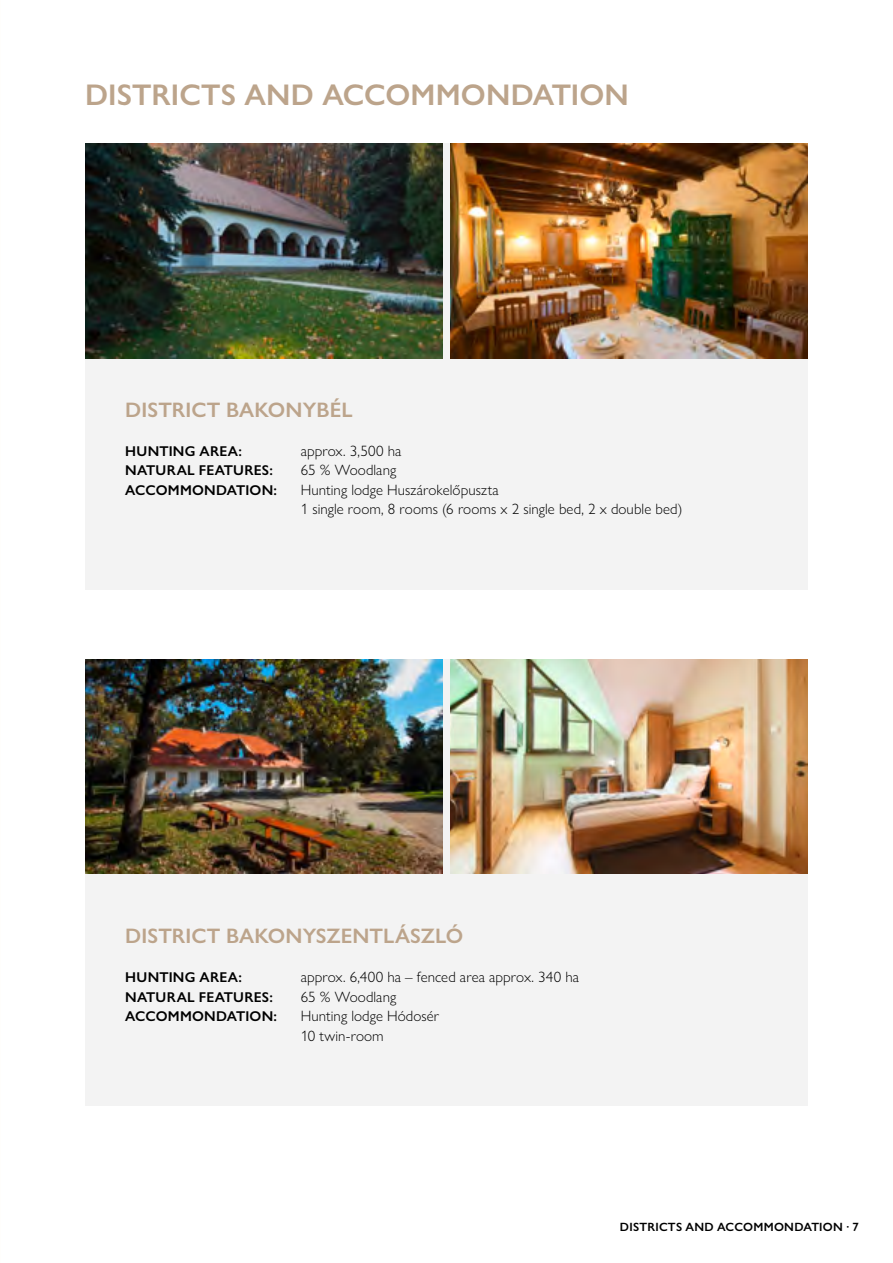
<style>
.page{position:relative;width:893px;height:1263px;background:#fff}
.page>*{position:absolute;margin:0;border:0;box-sizing:border-box;transform-origin:0 0}
.t1{font:600 30px "Gill Sans Nova";letter-spacing:.005em;color:#bca48b}
.t2{font:600 21px "Gill Sans Nova";letter-spacing:.005em;color:#bca48b}
.t3{font:300 15px/19.5px "Gill Sans Nova";letter-spacing:.005em;color:#000}
.t4{font:600 14.25px "Gill Sans Nova";letter-spacing:.015em;color:#000}
.t5{font:600 12px "Gill Sans Nova";color:#000}
</style>
<div class="page">
<div style="left:85px;top:144px;width:723px;height:446px;background:#f3f3f3"></div>
<div style="left:85px;top:659px;width:723px;height:447px;background:#f3f3f3"></div>
<img style="left:85px;top:144px;width:357px;height:214px">
<img style="left:451px;top:144px;width:357px;height:214px">
<img style="left:85px;top:659px;width:357px;height:215px">
<img style="left:451px;top:659px;width:357px;height:215px">
<h1 class="t1" style="left:85px;top:76px;width:545px">DISTRICTS AND ACCOMM ONDATION</h1>
<h2 class="t2" style="left:125px;top:396px;width:229px">DISTRICT BAKONYBÉL</h2>
<p class="t4" style="left:125px;top:442px;width:118px">HUNTING AREA:</p>
<p class="t3" style="left:301px;top:441px;width:102px">approx. 3,500 ha</p>
<p class="t4" style="left:125px;top:461px;width:149px">NATURAL FEATURES:</p>
<p class="t3" style="left:301px;top:460px;width:97px">65 % Woodlang</p>
<p class="t4" style="left:125px;top:481px;width:153px">ACCOMMONDATION:</p>
<p class="t3" style="left:301px;top:480px;width:383px">Hunting lodge Huszárokelőpuszta<br>1 single room, 8 rooms (6 rooms x 2 single bed, 2 x double bed)</p>
<h2 class="t2" style="left:125px;top:923px;width:339px">DISTRICT BAKONYSZENTLÁSZLÓ</h2>
<p class="t4" style="left:125px;top:968px;width:118px">HUNTING AREA:</p>
<p class="t3" style="left:301px;top:967px;width:280px">approx. 6,400 ha – fenced area approx. 340 ha</p>
<p class="t4" style="left:125px;top:988px;width:149px">NATURAL FEATURES:</p>
<p class="t3" style="left:301px;top:987px;width:97px">65 % Woodlang</p>
<p class="t4" style="left:125px;top:1007px;width:153px">ACCOMMONDATION:</p>
<p class="t3" style="left:301px;top:1006px;width:140px">Hunting lodge Hódosér<br>10 twin-room</p>
<p class="t5" style="left:620px;top:1219px;width:17px">DISTRICTS</p>
<p class="t5" style="left:686px;top:1219px;width:11px">AND</p>
<p class="t5" style="left:717px;top:1219px;width:10px">ACCO</p>
<p class="t5" style="left:753px;top:1219px;width:31px">MMONDATION</p>
<p class="t5" style="left:846px;top:1219px;width:14px">· 7</p>
</div>
